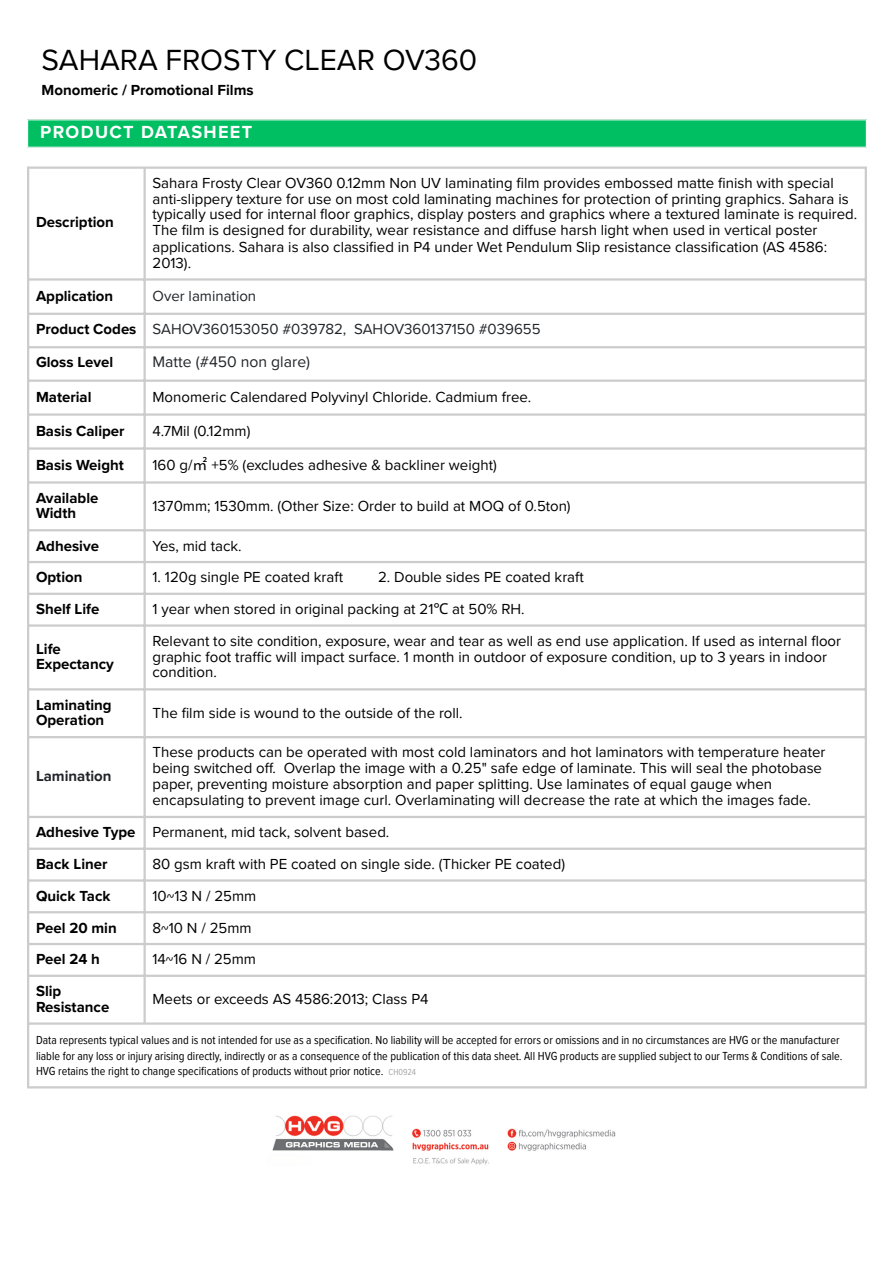
<style>
.page{position:relative;width:894px;height:1263px;background:#fff}
.page>*{position:absolute;margin:0;border:0;box-sizing:border-box;transform-origin:0 0}
.t1{font:30px "Proxima Nova";color:#000}
.t2{font:700 18px "Proxima Nova";letter-spacing:.075em;color:#fff}
.t3{font:15.75px "Proxima Nova";color:#212529}
.t4{font:15px/15.9px "Proxima Nova";color:#000}
.t5{font:700 15px/15.8px "Proxima Nova";color:#000}
.t6{font:15px "Proxima Nova";color:#212529}
.t7{font:700 15px "Proxima Nova";color:#212529}
.t8{font:12px/15.8px "Proxima Nova Cond";color:#000}
.s1{font-family:"Noto Sans CJ Ksc"}
.s2{font-family:"Noto Sans"}
.s3{font-size:9px;color:#a6a6a6}
</style>
<div class="page">
<div style="left:27px;top:120px;width:839px;height:28px;background:#00bf63"></div>
<svg style="left:27px;top:120px;width:1px;height:27px"></svg>
<svg style="left:865px;top:120px;width:1px;height:27px"></svg>
<hr style="left:27px;top:147px;width:839px;height:1px;background:#fff">
<hr style="left:27px;top:169px;width:2px;height:917px;background:#ccc">
<hr style="left:143px;top:169px;width:3px;height:853px;background:#ccc">
<hr style="left:864px;top:169px;width:2px;height:917px;background:#ccc">
<hr style="left:27px;top:166px;width:839px;height:3px;background:#ccc">
<hr style="left:27px;top:278px;width:839px;height:3px;background:#ccc">
<hr style="left:27px;top:313px;width:839px;height:2px;background:#ccc">
<hr style="left:27px;top:346px;width:839px;height:2px;background:#ccc">
<hr style="left:27px;top:380px;width:839px;height:2px;background:#ccc">
<hr style="left:27px;top:413px;width:839px;height:3px;background:#ccc">
<hr style="left:27px;top:447px;width:839px;height:3px;background:#ccc">
<hr style="left:27px;top:481px;width:839px;height:3px;background:#ccc">
<hr style="left:27px;top:529px;width:839px;height:2px;background:#ccc">
<hr style="left:27px;top:561px;width:839px;height:2px;background:#ccc">
<hr style="left:27px;top:593px;width:839px;height:2px;background:#ccc">
<hr style="left:27px;top:624px;width:839px;height:3px;background:#ccc">
<hr style="left:27px;top:688px;width:839px;height:2px;background:#ccc">
<hr style="left:27px;top:736px;width:839px;height:2px;background:#ccc">
<hr style="left:27px;top:816px;width:839px;height:2px;background:#ccc">
<hr style="left:27px;top:848px;width:839px;height:2px;background:#ccc">
<hr style="left:27px;top:879px;width:839px;height:3px;background:#ccc">
<hr style="left:27px;top:911px;width:839px;height:2px;background:#ccc">
<hr style="left:27px;top:943px;width:839px;height:2px;background:#ccc">
<hr style="left:27px;top:975px;width:839px;height:2px;background:#ccc">
<hr style="left:27px;top:1022px;width:839px;height:3px;background:#ccc">
<hr style="left:27px;top:1086px;width:839px;height:2px;background:#ccc">
<img style="left:272px;top:1115px;width:344px;height:50px">
<h1 class="t1" style="left:42px;top:42px;width:437px">SAHARA FROSTY CLEAR OV360</h1>
<h1 class="t5" style="left:42px;top:82px;width:213px">Monomeric / Promotional Films</h1>
<p class="t2" style="left:40px;top:122px;width:214px">PRODUCT DATASHEET</p>
<p class="t5" style="left:36px;top:215px;width:79px">Description</p>
<p class="t4" style="left:152px;top:175px;width:706px">Sahara Frosty Clear OV360 0.12mm Non UV laminating film provides embossed matte finish with special anti-slippery texture for use on most cold laminating machines for protection of printing graphics. Sahara is typically used for internal floor graphics, display posters and graphics where a textured laminate is required.<br>The film is designed for durability, wear resistance and diffuse harsh light when used in vertical poster applications. Sahara is also classified in P4 under Wet Pendulum Slip resistance classification (AS 4586:<br>2013).</p>
<p class="t5" style="left:36px;top:288px;width:79px">Application</p>
<p class="t6" style="left:152px;top:287px;width:105px">Over lamination</p>
<p class="t5" style="left:36px;top:321px;width:102px">Product Codes</p>
<p class="t6" style="left:152px;top:320px;width:389px">SAHOV360153050 #039782, SAHOV360137150 #039655</p>
<p class="t5" style="left:36px;top:355px;width:79px">Gloss Level</p>
<p class="t3" style="left:152px;top:353px;width:159px">Matte (#450 non glare)</p>
<p class="t5" style="left:36px;top:389px;width:57px">Material</p>
<p class="t4" style="left:152px;top:389px;width:380px">Monomeric Calendared Polyvinyl Chloride. Cadmium free.</p>
<p class="t5" style="left:36px;top:423px;width:90px">Basis Caliper</p>
<p class="t4" style="left:152px;top:423px;width:99px">4.7Mil (0.12mm)</p>
<p class="t5" style="left:36px;top:457px;width:89px">Basis Weight</p>
<p class="t4" style="left:152px;top:457px;width:345px">160 g/<span class="s1">㎡</span> +5% (excludes adhesive &amp; backliner weight)</p>
<p class="t5" style="left:36px;top:490px;width:64px">Available<br>Width</p>
<p class="t4" style="left:152px;top:498px;width:419px">1370mm; 1530mm. (Other Size: Order to build at MOQ of 0.5ton)</p>
<p class="t5" style="left:36px;top:538px;width:64px">Adhesive</p>
<p class="t4" style="left:152px;top:538px;width:91px">Yes, mid tack.</p>
<p class="t5" style="left:36px;top:570px;width:48px">Option</p>
<p class="t4" style="left:152px;top:570px;width:192px">1. 120g single PE coated kraft</p>
<p class="t4" style="left:378px;top:570px;width:207px">2. Double sides PE coated kraft</p>
<p class="t5" style="left:36px;top:601px;width:65px">Shelf Life</p>
<p class="t4" style="left:152px;top:601px;width:373px">1 year when stored in original packing at 21<span class="s2">℃</span> at 50% RH.</p>
<p class="t5" style="left:36px;top:641px;width:79px">Life<br>Expectancy</p>
<p class="t4" style="left:152px;top:633px;width:690px">Relevant to site condition, exposure, wear and tear as well as end use application. If used as internal floor graphic foot traffic will impact surface. 1 month in outdoor of exposure condition, up to 3 years in indoor condition.</p>
<p class="t5" style="left:36px;top:697px;width:77px">Laminating<br>Operation</p>
<p class="t4" style="left:152px;top:705px;width:311px">The film side is wound to the outside of the roll.</p>
<p class="t7" style="left:36px;top:767px;width:77px">Lamination</p>
<p class="t4" style="left:152px;top:745px;width:674px">These products can be operated with most cold laminators and hot laminators with temperature heater being switched off. Overlap the image with a 0.25" safe edge of laminate. This will seal the photobase paper, preventing moisture absorption and paper splitting. Use laminates of equal gauge when encapsulating to prevent image curl. Overlaminating will decrease the rate at which the images fade.</p>
<p class="t5" style="left:36px;top:825px;width:101px">Adhesive Type</p>
<p class="t4" style="left:152px;top:825px;width:238px">Permanent, mid tack, solvent based.</p>
<p class="t5" style="left:36px;top:856px;width:73px">Back Liner</p>
<p class="t4" style="left:152px;top:856px;width:414px">80 gsm kraft with PE coated on single side. (Thicker PE coated)</p>
<p class="t5" style="left:36px;top:888px;width:76px">Quick Tack</p>
<p class="t4" style="left:152px;top:888px;width:105px">10~13 N / 25mm</p>
<p class="t5" style="left:36px;top:920px;width:82px">Peel 20 min</p>
<p class="t4" style="left:152px;top:920px;width:101px">8~10 N / 25mm</p>
<p class="t5" style="left:36px;top:952px;width:65px">Peel 24 h</p>
<p class="t4" style="left:152px;top:952px;width:105px">14~16 N / 25mm</p>
<p class="t5" style="left:36px;top:983px;width:75px">Slip<br>Resistance</p>
<p class="t4" style="left:152px;top:991px;width:277px">Meets or exceeds AS 4586:2013; Class P4</p>
<h1 class="t8" style="left:36px;top:1032px;width:807px">Data represents typical values and is not intended for use as a specification. No liability will be accepted for errors or omissions and in no circumstances are HVG or the manufacturer liable for any loss or injury arising directly, indirectly or as a consequence of the publication of this data sheet. All HVG products are supplied subject to our Terms &amp; Conditions of sale.<br>HVG retains the right to change specifications of products without prior notice. <span class="s3">CH0924</span></h1>
</div>
